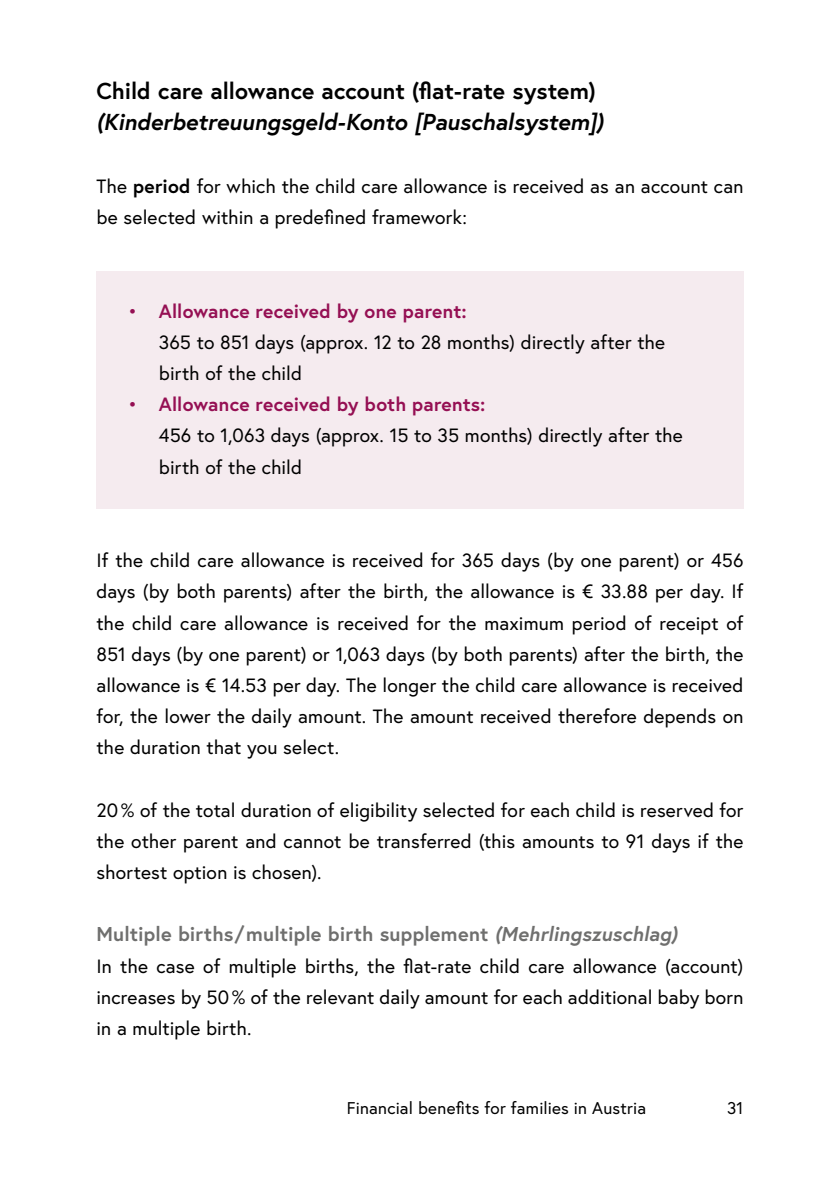
<style>
.page{position:relative;width:840px;height:1191px;background:#fff}
.page>*{position:absolute;margin:0;border:0;box-sizing:border-box;transform-origin:0 0}
.h3_ohne_Nummerierung{font:italic 700 23px/31.2px "Europa Austria";color:#000}
.h5_ohne_Num_als_h4{font:700 20px "Europa Austria";letter-spacing:.01em;color:#6f6f6e}
.p_Abstand_danach{font:19.2px/31.2px "Europa Austria";letter-spacing:.005em;color:#000}
.t1{font:17px "Europa Austria";letter-spacing:.01em;color:#000}
.s1{font-style:normal}
.s2{font-weight:700}
.s3{color:#950f53}
.s4{font-weight:700;color:#950f53}
.s5{font-style:italic}
</style>
<div class="page">
<div style="left:96px;top:271px;width:647px;height:144px;background:#f5ebef"></div>
<div style="left:96px;top:365px;width:647px;height:144px;background:#f5ebef"></div>
<h3 class="h3_ohne_Nummerierung" style="left:96px;top:75px;width:508px"><span class="s1">Child care allowance account (flat-rate system) </span>(Kinderbetreuungsgeld-Konto [Pauschalsystem])</h3>
<p class="p_Abstand_danach" style="left:96px;top:170px;width:648px">The <span class="s2">period</span> for which the child care allowance is received as an account can be selected within a predefined framework:</p>
<p class="p_Abstand_danach" style="left:159px;top:295px;width:507px;text-indent:-31px"><span class="s3">•</span> <span class="s4">Allowance received by one parent:<br></span>365 to 851 days (approx. 12 to 28 months) directly after the birth of the child</p>
<p class="p_Abstand_danach" style="left:159px;top:388px;width:525px;text-indent:-31px"><span class="s3">•</span> <span class="s4">Allowance received by both parents:<br></span>456 to 1,063 days (approx. 15 to 35 months) directly after the birth of the child</p>
<p class="p_Abstand_danach" style="left:96px;top:544px;width:648px;text-align:justify">If the child care allowance is received for 365 days (by one parent) or 456 days (by both parents) after the birth, the allowance is € 33.88 per day. If the child care allowance is received for the maximum period of receipt of 851 days (by one parent) or 1,063 days (by both parents) after the birth, the allowance is € 14.53 per day. The longer the child care allowance is received for, the lower the daily amount. The amount received therefore depends on the duration that you select.</p>
<p class="p_Abstand_danach" style="left:96px;top:794px;width:648px;text-align:justify">20 % of the total duration of eligibility selected for each child is reserved for the other parent and cannot be transferred (this amounts to 91 days if the shortest option is chosen).</p>
<h4 class="h5_ohne_Num_als_h4" style="left:96px;top:920px;width:582px">Multiple births/ multiple birth supplement <span class="s5">(Mehrlingszuschlag)</span></h4>
<p class="p_Abstand_danach" style="left:96px;top:950px;width:648px;text-align:justify">In the case of multiple births, the flat-rate child care allowance (account) increases by 50 % of the relevant daily amount for each additional baby born in a multiple birth.</p>
<p class="t1" style="left:346px;top:1096px;width:300px">Financial benefits for families in Austria</p>
<p class="t1" style="left:726px;top:1096px;width:18px">31</p>
</div>
